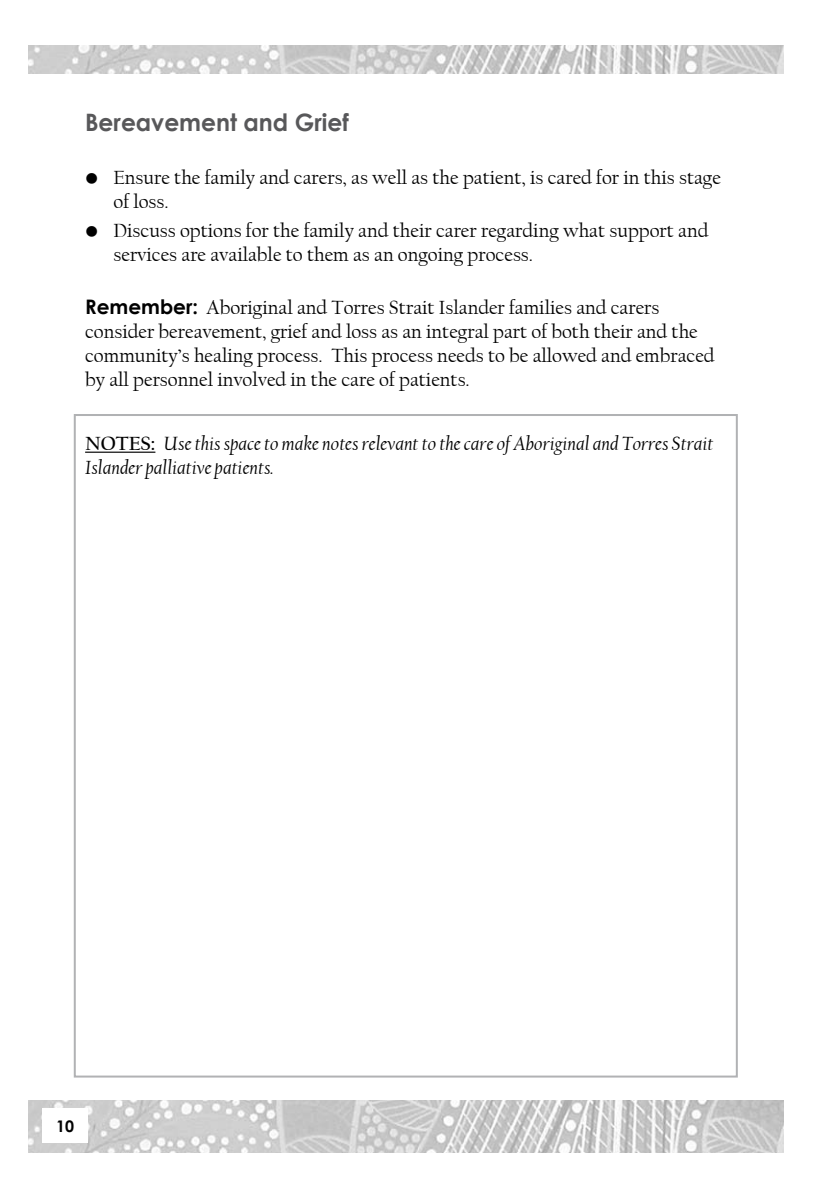
<style>
.page{position:relative;width:840px;height:1191px;background:#fff}
.page>*{position:absolute;margin:0;border:0;box-sizing:border-box;transform-origin:0 0}
.t1{font:700 24px "Century Gothic";color:#58585a}
.t2{font:20px/24px "Californian FB";color:#000}
.t3{font:italic 20px/24px "Californian FB";color:#000}
.t4{font:700 16px "Century Gothic";color:#000}
.s1{font-family:"Century Gothic";font-weight:700}
.s2{font-weight:700;font-style:normal}
</style>
<div class="page">
<img style="left:28px;top:1100px;width:754px;height:52px">
<div style="left:43px;top:1108px;width:45px;height:34px;background:#fff"></div>
<img style="left:28px;top:45px;width:754px;height:28px">
<hr style="left:85px;top:451px;width:70px;height:2px;background:#000">
<p class="t1" style="left:85px;top:104px;width:265px">Bereavement and Grief</p>
<p class="t2" style="left:113px;top:165px;width:608px;text-indent:-28px">• Ensure the family and carers, as well as the patient, is cared for in this stage of loss.</p>
<p class="t2" style="left:113px;top:219px;width:596px;text-indent:-28px">• Discuss options for the family and their carer regarding what support and services are available to them as an ongoing process.</p>
<p class="t2" style="left:85px;top:295px;width:630px"><span class="s1">Remember:</span> Aboriginal and Torres Strait Islander families and carers consider bereavement, grief and loss as an integral part of both their and the community’s healing process. This process needs to be allowed and embraced by all personnel involved in the care of patients.</p>
<p class="t3" style="left:85px;top:431px;width:629px"><span class="s2">NOTES:</span> Use this space to make notes relevant to the care of Aboriginal and Torres Strait<br>Islander palliative patients.</p>
<p class="t4" style="left:56px;top:1113px;width:19px">1 0</p>
</div>
